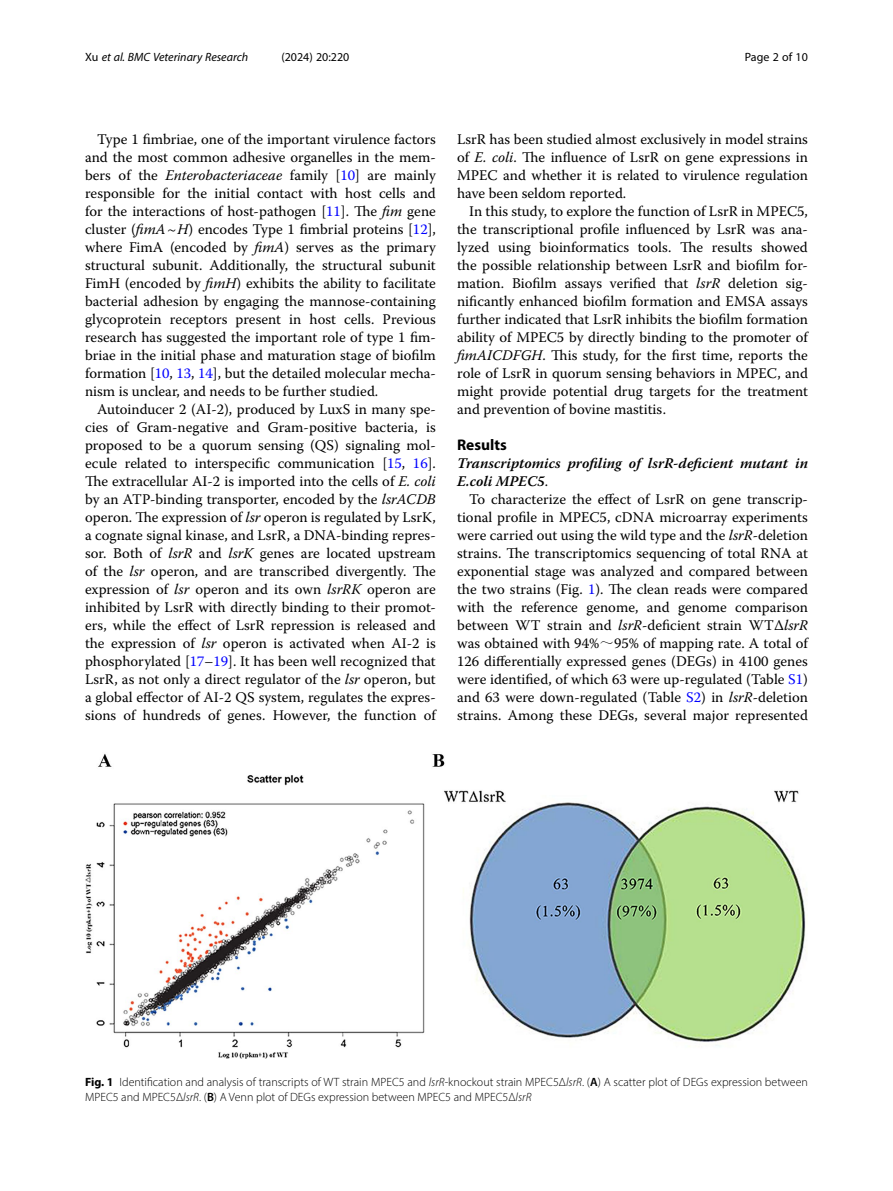
<style>
.page{position:relative;width:893px;height:1191px;background:#fff}
.page>*{position:absolute;margin:0;border:0;box-sizing:border-box;transform-origin:0 0}
.Head_1{font:700 15.45px "Myriad Pro";color:#000}
.Body_Text_Indent{font:14.7px/18px "Warnock Pro";color:#000;text-align:justify}
.Body_Text{font:italic 600 14.7px/18px "Warnock Pro";color:#000}
.Figure_Caption{font:300 12px/15px "Myriad Pro";color:#000}
.t1{font:italic 12px "Myriad Pro";color:#000}
.t2{font:12px "Myriad Pro";color:#000}
.s1{font-style:normal}
.s2{font-style:italic}
.s3{color:#00f}
.s4{font-weight:400;font-style:normal}
.s5{font-family:"Sim Sun"}
.s6{font-weight:700}
.s7{font-weight:600}
</style>
<div class="page">
<img style="left:85px;top:753px;width:722px;height:306px">
<p class="t1" style="left:85px;top:50px;width:165px"><span class="s1">Xu</span> et al. BMC Veterinary Research</p>
<p class="t2" style="left:281px;top:50px;width:70px">(2024) 20:220</p>
<p class="t2" style="left:745px;top:50px;width:65px">Page 2 of 10</p>
<p class="Body_Text_Indent" style="left:85px;top:130px;width:352px;text-indent:12px">Type 1 fimbriae, one of the important virulence factors and the most common adhesive organelles in the mem&shy;bers of the <span class="s2">Enterobacteriaceae</span> family [<span class="s3">10</span>] are mainly responsible for the initial contact with host cells and for the interactions of host-pathogen [<span class="s3">11</span>]. The <span class="s2">fim</span> gene cluster (<span class="s2">fimA~H</span>) encodes Type 1 fimbrial proteins [<span class="s3">12</span>], where FimA (encoded by <span class="s2">fimA</span>) serves as the primary structural subunit. Additionally, the structural subunit FimH (encoded by <span class="s2">fimH</span>) exhibits the ability to facilitate bacterial adhesion by engaging the mannose-containing glycoprotein receptors present in host cells. Previous research has suggested the important role of type 1 fim&shy;briae in the initial phase and maturation stage of biofilm formation [<span class="s3">10</span>, <span class="s3">13</span>, <span class="s3">14</span>], but the detailed molecular mecha&shy;nism is unclear, and needs to be further studied.</p>
<p class="Body_Text_Indent" style="left:85px;top:400px;width:352px;text-indent:12px">Autoinducer 2 (AI-2), produced by LuxS in many spe&shy;cies of Gram-negative and Gram-positive bacteria, is proposed to be a quorum sensing (QS) signaling mol&shy;ecule related to interspecific communication [<span class="s3">15</span>, <span class="s3">16</span>].<br>The extracellular AI-2 is imported into the cells of <span class="s2">E. coli </span>by an ATP-binding transporter, encoded by the <span class="s2">lsrACDB </span>operon. The expression of <span class="s2">lsr</span> operon is regulated by LsrK, a cognate signal kinase, and LsrR, a DNA-binding repres&shy;sor. Both of <span class="s2">lsrR</span> and <span class="s2">lsrK</span> genes are located upstream of the <span class="s2">lsr</span> operon, and are transcribed divergently. The expression of <span class="s2">lsr</span> operon and its own <span class="s2">lsrRK</span> operon are inhibited by LsrR with directly binding to their promot&shy;ers, while the effect of LsrR repression is released and the expression of <span class="s2">lsr</span> operon is activated when AI-2 is phosphorylated [<span class="s3">17</span>–<span class="s3">19</span>]. It has been well recognized that LsrR, as not only a direct regulator of the <span class="s2">lsr</span> operon, but a global effector of AI-2 QS system, regulates the expres&shy;sions of hundreds of genes. However, the function of</p>
<p class="Body_Text_Indent" style="left:457px;top:130px;width:352px">LsrR has been studied almost exclusively in model strains of <span class="s2">E. coli</span>. The influence of LsrR on gene expressions in MPEC and whether it is related to virulence regulation have been seldom reported.</p>
<p class="Body_Text_Indent" style="left:457px;top:202px;width:352px;text-indent:12px">In this study, to explore the function of LsrR in MPEC5, the transcriptional profile influenced by LsrR was ana&shy;lyzed using bioinformatics tools. The results showed the possible relationship between LsrR and biofilm for&shy;mation. Biofilm assays verified that <span class="s2">lsrR</span> deletion sig&shy;nificantly enhanced biofilm formation and EMSA assays further indicated that LsrR inhibits the biofilm formation ability of MPEC5 by directly binding to the promoter of <span class="s2">fimAICDFGH</span>. This study, for the first time, reports the role of LsrR in quorum sensing behaviors in MPEC, and might provide potential drug targets for the treatment and prevention of bovine mastitis.</p>
<p class="Head_1" style="left:457px;top:435px;width:51px">Results</p>
<p class="Body_Text" style="left:457px;top:454px;width:352px">Transcriptomics profiling of lsrR-deficient mutant in<br>E.coli MPEC5<span class="s4">.</span></p>
<p class="Body_Text_Indent" style="left:457px;top:490px;width:352px;text-indent:12px">To characterize the effect of LsrR on gene transcrip&shy;tional profile in MPEC5, cDNA microarray experiments were carried out using the wild type and the <span class="s2">lsrR</span>-deletion strains. The transcriptomics sequencing of total RNA at exponential stage was analyzed and compared between the two strains (Fig. <span class="s3">1</span>). The clean reads were compared with the reference genome, and genome comparison between WT strain and <span class="s2">lsrR</span>-deficient strain WTΔ<span class="s2">lsrR </span>was obtained with 94%<span class="s5">～</span>95% of mapping rate. A total of 126 differentially expressed genes (DEGs) in 4100 genes were identified, of which 63 were up-regulated (Table <span class="s3">S1</span>) and 63 were down-regulated (Table <span class="s3">S2</span>) in <span class="s2">lsrR</span>-deletion strains. Among these DEGs, several major represented</p>
<p class="Figure_Caption" style="left:85px;top:1074px;width:724px"><span class="s6">Fig. 1</span> Identification and analysis of transcripts of WT strain MPEC5 and <span class="s2">lsrR</span>-knockout strain MPEC5Δ<span class="s2">lsrR</span>. (<span class="s7">A</span>) A scatter plot of DEGs expression between<br>MPEC5 and MPEC5Δ<span class="s2">lsrR</span>. (<span class="s7">B</span>) A Venn plot of DEGs expression between MPEC5 and MPEC5Δ<span class="s2">lsrR</span></p>
</div>
